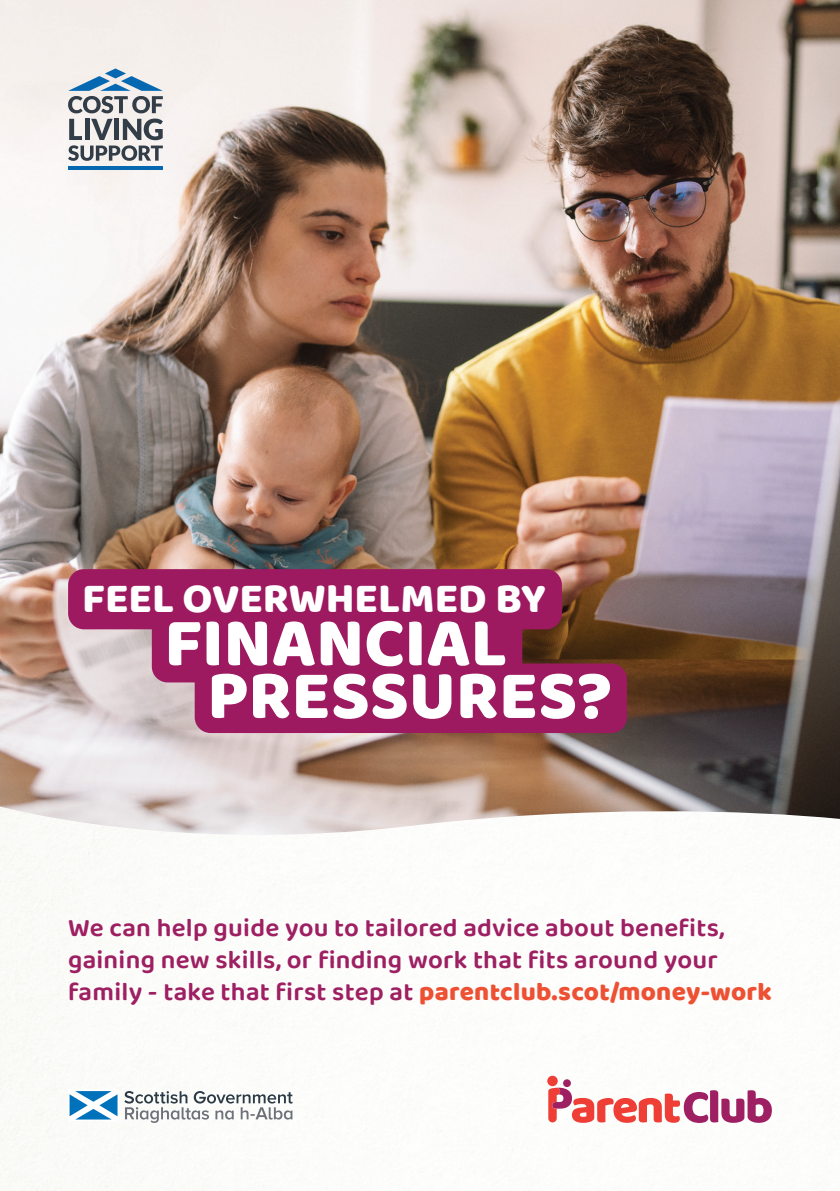
<style>
.page{position:relative;width:840px;height:1191px;background:#fff}
.page>*{position:absolute;margin:0;border:0;box-sizing:border-box;transform-origin:0 0}
.intext_titles{font:70.8px "Baloo Bhai";color:#fff}
.intext_titles-2{font:42.8px "Baloo Bhai";color:#fff}
.t1{font:26px "Baloo Bhai 2";letter-spacing:.01em;color:#9e1f62}
.s1{font-family:"Baloo Bhai";color:#ed5033}
</style>
<div class="page">
<img style="left:1px;top:0;width:838px;height:805px">
<img style="left:0;top:0;width:1px;height:1191px">
<img style="left:0;top:805px;width:839px;height:386px">
<div style="left:194px;top:663px;width:432px;height:70px;background:#9d1a60;border-radius:16px"></div>
<div style="left:68px;top:569px;width:493px;height:60px;background:#9d1a60;border-radius:16px"></div>
<div style="left:152px;top:611px;width:370px;height:71px;background:#9d1a60;border-radius:16px"></div>
<svg style="left:68px;top:1089px;width:51px;height:32px"></svg>
<svg style="left:69px;top:1091px;width:48px;height:28px"></svg>
<svg style="left:124px;top:1091px;width:168px;height:32px"></svg>
<div style="left:547px;top:1075px;width:10px;height:11px;background:#ee3e35;border-radius:50%"></div>
<svg style="left:562px;top:1079px;width:8px;height:8px"></svg>
<svg style="left:548px;top:1087px;width:223px;height:36px"></svg>
<hr style="left:68px;top:166px;width:95px;height:3px;background:#0668b1">
<svg style="left:68px;top:68px;width:95px;height:93px;background:#a9b1b8"></svg>
<p class="intext_titles-2" style="left:82px;top:572px;width:465px">FEEL OVERWHELMED BY</p>
<p class="intext_titles" style="left:164px;top:599px;width:344px">FINANCIAL</p>
<p class="intext_titles" style="left:207px;top:652px;width:406px">PRESSURES?</p>
<p class="t1" style="left:68px;top:909px;width:657px">We can help guide you to tailored advice about benefits,</p>
<p class="t1" style="left:68px;top:941px;width:651px">gaining new skills, or finding work that fits around your</p>
<p class="t1" style="left:68px;top:973px;width:705px">family - take that first step at <span class="s1">parentclub.scot/money-work</span></p>
</div>
